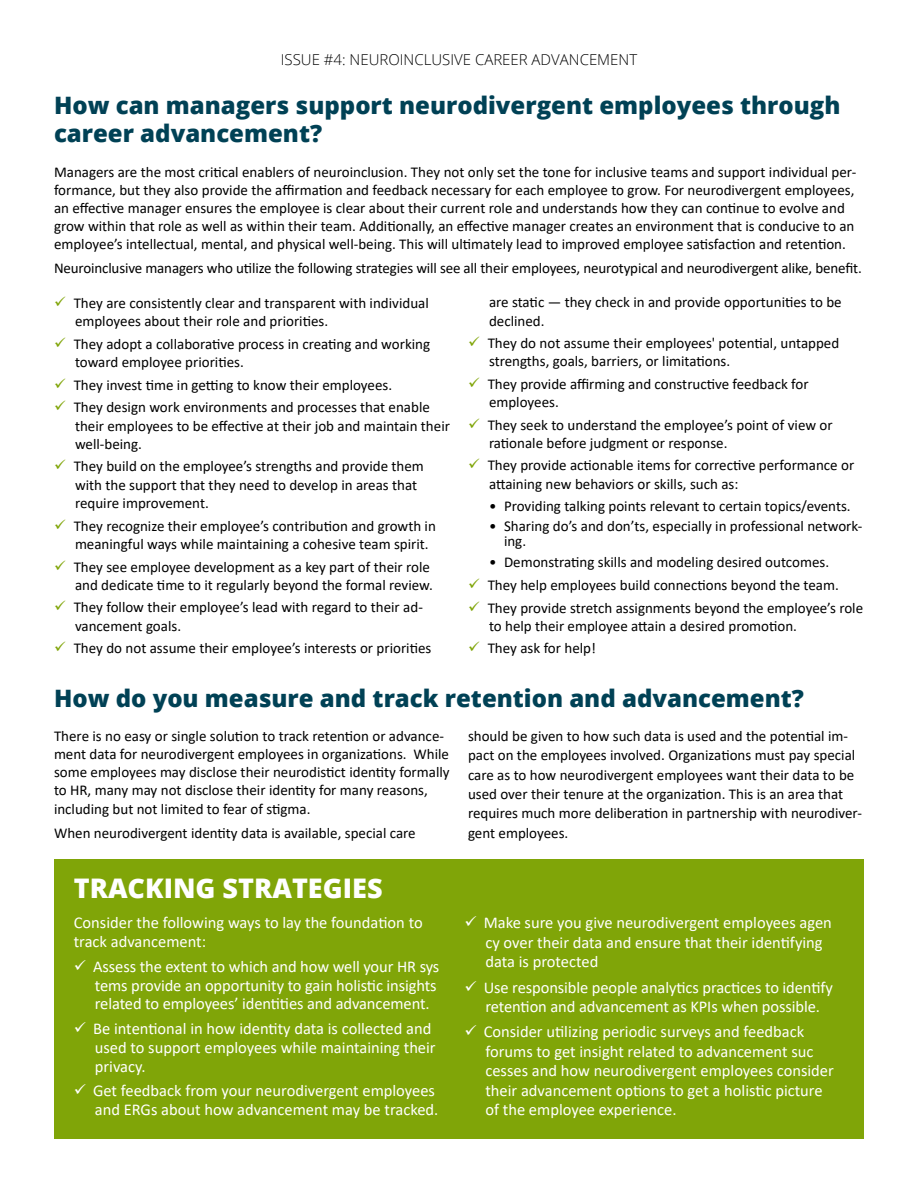
<style>
.page{position:relative;width:918px;height:1188px;background:#fff}
.page>*{position:absolute;margin:0;border:0;box-sizing:border-box;transform-origin:0 0}
.t1{font:800 27px "Open Sans";color:#fff}
.t2{font:800 24px/28.8px "Open Sans";color:#004155}
.t3{font:16.5px/19.4px "Calibri";color:#fff}
.t4{font:15px/18.1px "Calibri";color:#000}
.t5{font:300 15px "Open Sans";color:#000}
.s1{color:#80a508}
</style>
<div class="page">
<div style="left:54px;top:859px;width:810px;height:280px;background:#80a508"></div>
<p class="t5" style="left:281px;top:50px;width:358px">ISSUE #4: NEUROINCLUSIVE CAREER ADVANCEMENT</p>
<h2 class="t2" style="left:54px;top:89px;width:788px">How can managers support neurodivergent employees through career advancement?</h2>
<p class="t4" style="left:54px;top:163px;width:804px">Managers are the most critical enablers of neuroinclusion. They not only set the tone for inclusive teams and support individual per&shy;formance, but they also provide the affirmation and feedback necessary for each employee to grow. For neurodivergent employees, an effective manager ensures the employee is clear about their current role and understands how they can continue to evolve and grow within that role as well as within their team. Additionally, an effective manager creates an environment that is conducive to an employee’s intellectual, mental, and physical well-being. This will ultimately lead to improved employee satisfaction and retention.</p>
<p class="t4" style="left:54px;top:259px;width:809px">Neuroinclusive managers who utilize the following strategies will see all their employees, neurotypical and neurodivergent alike, benefit.</p>
<p class="t4" style="left:75px;top:293px;width:355px;text-indent:-21px"><span class="s1">✓</span> They are consistently clear and transparent with individual employees about their role and priorities.</p>
<p class="t4" style="left:75px;top:334px;width:357px;text-indent:-21px"><span class="s1">✓</span> They adopt a collaborative process in creating and working toward employee priorities.</p>
<p class="t4" style="left:54px;top:375px;width:340px"><span class="s1">✓</span> They invest time in getting to know their employees.</p>
<p class="t4" style="left:75px;top:398px;width:377px;text-indent:-21px"><span class="s1">✓</span> They design work environments and processes that enable their employees to be effective at their job and maintain their well-being.</p>
<p class="t4" style="left:75px;top:457px;width:350px;text-indent:-21px"><span class="s1">✓</span> They build on the employee’s strengths and provide them with the support that they need to develop in areas that require improvement.</p>
<p class="t4" style="left:75px;top:516px;width:362px;text-indent:-21px"><span class="s1">✓</span> They recognize their employee’s contribution and growth in meaningful ways while maintaining a cohesive team spirit.</p>
<p class="t4" style="left:54px;top:557px;width:380px;text-align:right"><span class="s1">✓</span> They see employee development as a key part of their role and dedicate time to it regularly beyond the formal review.</p>
<p class="t4" style="left:75px;top:598px;width:349px;text-indent:-21px"><span class="s1">✓</span> They follow their employee’s lead with regard to their ad&shy;vancement goals.</p>
<p class="t4" style="left:54px;top:639px;width:379px"><span class="s1">✓</span> They do not assume their employee’s interests or priorities</p>
<p class="t4" style="left:489px;top:293px;width:354px">are static — they check in and provide opportunities to be declined.</p>
<p class="t4" style="left:489px;top:334px;width:352px;text-indent:-21px"><span class="s1">✓</span> They do not assume their employees' potential, untapped strengths, goals, barriers, or limitations.</p>
<p class="t4" style="left:489px;top:375px;width:321px;text-indent:-21px"><span class="s1">✓</span> They provide affirming and constructive feedback for employees.</p>
<p class="t4" style="left:489px;top:415px;width:345px;text-indent:-21px"><span class="s1">✓</span> They seek to understand the employee’s point of view or rationale before judgment or response.</p>
<p class="t4" style="left:489px;top:456px;width:367px;text-indent:-21px"><span class="s1">✓</span> They provide actionable items for corrective performance or attaining new behaviors or skills, such as:</p>
<p class="t4" style="left:489px;top:497px;width:363px">• Providing talking points relevant to certain topics/events.</p>
<p class="t4" style="left:504px;top:518px;width:360px;line-height:15.1px;text-indent:-15px">• Sharing do’s and don’ts, especially in professional network&shy;ing.</p>
<p class="t4" style="left:489px;top:553px;width:342px">• Demonstrating skills and modeling desired outcomes.</p>
<p class="t4" style="left:468px;top:576px;width:372px"><span class="s1">✓</span> They help employees build connections beyond the team.</p>
<p class="t4" style="left:489px;top:598px;width:376px;text-indent:-21px"><span class="s1">✓</span> They provide stretch assignments beyond the employee’s role to help their employee attain a desired promotion.</p>
<p class="t4" style="left:468px;top:639px;width:130px"><span class="s1">✓</span> They ask for help!</p>
<h2 class="t2" style="left:54px;top:682px;width:751px">How do you measure and track retention and advancement?</h2>
<p class="t4" style="left:54px;top:727px;width:397px">There is no easy or single solution to track retention or advance&shy;ment data for neurodivergent employees in organizations. While some employees may disclose their neurodistict identity formally to HR, many may not disclose their identity for many reasons, including but not limited to fear of stigma.</p>
<p class="t4" style="left:54px;top:823px;width:363px">When neurodivergent identity data is available, special care</p>
<p class="t4" style="left:468px;top:726px;width:395px;line-height:19.4px">should be given to how such data is used and the potential im&shy;pact on the employees involved. Organizations must pay special care as to how neurodivergent employees want their data to be used over their tenure at the organization. This is an area that requires much more deliberation in partnership with neurodiver&shy;gent employees.</p>
<h2 class="t1" style="left:74px;top:868px;width:310px">TRACKING STRATEGIES</h2>
<p class="t3" style="left:74px;top:913px;width:350px;line-height:18.8px">Consider the following ways to lay the foundation to track advancement:</p>
<p class="t3" style="left:95px;top:957px;width:346px;line-height:18.8px;text-indent:-21px">✓ Assess the extent to which and how well your HR sys tems provide an opportunity to gain holistic insights related to employees’ identities and advancement.</p>
<p class="t3" style="left:95px;top:1019px;width:342px;line-height:18.8px;text-indent:-21px">✓ Be intentional in how identity data is collected and used to support employees while maintaining their privacy.</p>
<p class="t3" style="left:74px;top:1081px;width:366px;line-height:18.8px;text-align:right">✓ Get feedback from your neurodivergent employees and ERGs about how advancement may be tracked.</p>
<p class="t3" style="left:485px;top:913px;width:348px;text-indent:-21px">✓ Make sure you give neurodivergent employees agen cy over their data and ensure that their identifying data is protected</p>
<p class="t3" style="left:464px;top:977px;width:370px;text-align:center">✓ Use responsible people analytics practices to identify retention and advancement as KPIs when possible.</p>
<p class="t3" style="left:485px;top:1022px;width:350px;text-indent:-21px">✓ Consider utilizing periodic surveys and feedback forums to get insight related to advancement suc cesses and how neurodivergent employees consider their advancement options to get a holistic picture of the employee experience.</p>
</div>
